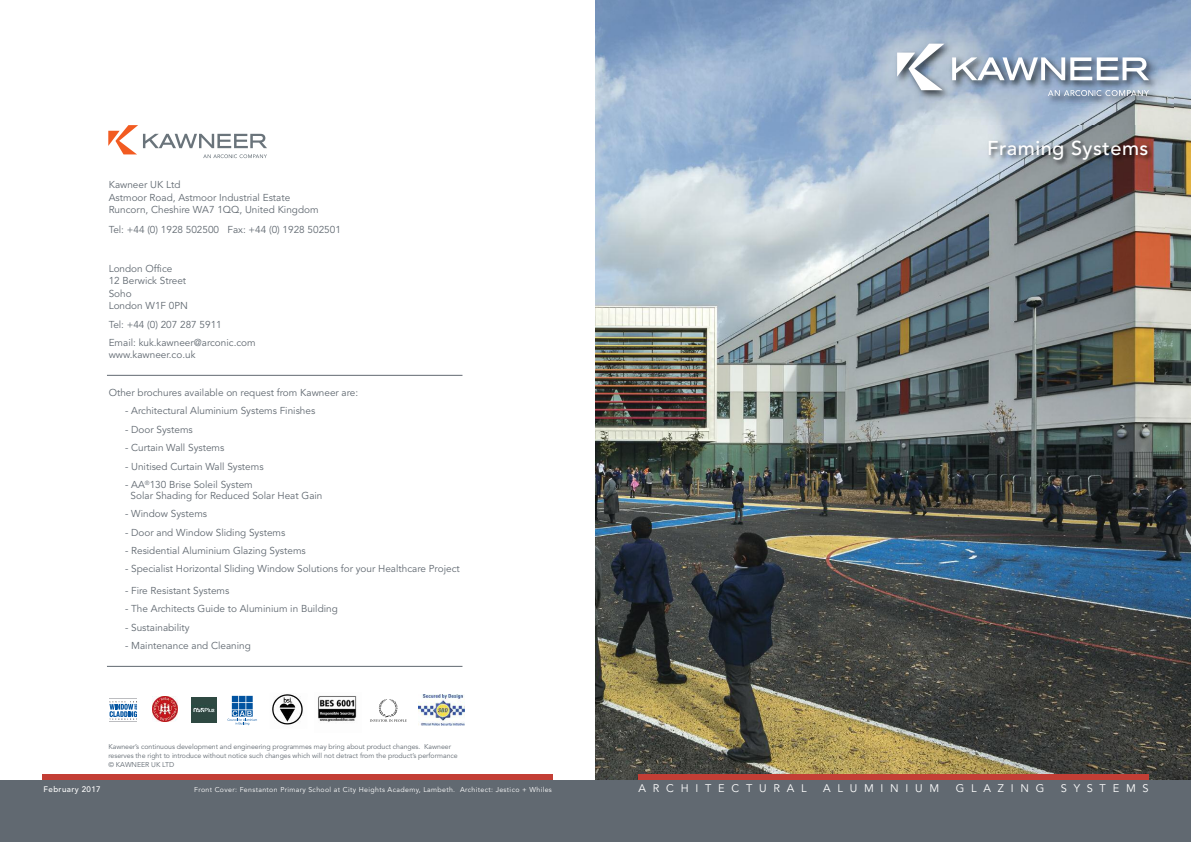
<style>
.page{position:relative;width:1191px;height:842px;background:#fff}
.page>*{position:absolute;margin:0;border:0;box-sizing:border-box;transform-origin:0 0}
.t1{font:500 20px "Avenir";letter-spacing:.025em;color:#fff}
.t2{font:11px "Avenir";letter-spacing:.615em;color:#fff}
.t3{font:10px/12.5px "Avenir";color:#616971}
.t4{font:500 8px "Avenir";letter-spacing:.05em;color:#fff}
.t5{font:7px/8.8px "Avenir";letter-spacing:-.005em;color:#616971}
.t6{font:7px "Avenir";letter-spacing:.05em;color:#fff}
</style>
<div class="page">
<div style="left:43px;top:774px;width:510px;height:6px;background:#c33e35"></div>
<div style="left:0;top:780px;width:604px;height:62px;background:#616971"></div>
<img style="left:595px;top:0;width:596px;height:780px">
<img style="left:785px;top:134px;width:379px;height:96px">
<div style="left:638px;top:774px;width:510px;height:6px;background:#c33e35"></div>
<div style="left:587px;top:780px;width:604px;height:62px;background:#616971"></div>
<img style="left:873px;top:26px;width:300px;height:98px">
<svg style="left:897px;top:44px;width:47px;height:46px"></svg>
<svg style="left:952px;top:57px;width:197px;height:23px"></svg>
<svg style="left:1047px;top:90px;width:102px;height:6px"></svg>
<svg style="left:108px;top:125px;width:159px;height:33px"></svg>
<svg style="left:370px;top:699px;width:37px;height:23px"></svg>
<svg style="left:109px;top:698px;width:28px;height:24px"></svg>
<svg style="left:227px;top:696px;width:30px;height:29px"></svg>
<img style="left:153px;top:697px;width:24px;height:25px">
<img style="left:191px;top:697px;width:25px;height:25px">
<img style="left:418px;top:694px;width:46px;height:31px">
<hr style="left:107px;top:375px;width:355px;height:1px;background:#616971">
<hr style="left:107px;top:666px;width:355px;height:1px;background:#616971">
<img style="left:272px;top:694px;width:31px;height:31px">
<img style="left:318px;top:696px;width:39px;height:26px">
<p class="t3" style="left:109px;top:179px;width:211px">Kawneer UK Ltd<br>Astmoor Road, Astmoor Industrial Estate<br>Runcorn, Cheshire WA7 1QQ, United Kingdom</p>
<p class="t3" style="left:109px;top:224px;width:234px">Tel: +44 (0) 1928 502500 Fax: +44 (0) 1928 502501</p>
<p class="t3" style="left:109px;top:263px;width:81px">London Office<br>12 Berwick Street<br>Soho<br>London W1F 0PN</p>
<p class="t3" style="left:109px;top:316px;width:148px;line-height:18.2px">Tel: +44 (0) 207 287 5911<br>Email: kuk.kawneer@arconic.com</p>
<p class="t3" style="left:109px;top:349px;width:88px">www.kawneer.co.uk</p>
<p class="t3" style="left:109px;top:387px;width:251px">Other brochures available on request from Kawneer are:</p>
<p class="t3" style="left:125px;top:406px;width:192px">- Architectural Aluminium Systems Finishes</p>
<p class="t3" style="left:125px;top:424px;width:69px">- Door Systems</p>
<p class="t3" style="left:125px;top:442px;width:101px">- Curtain Wall Systems</p>
<p class="t3" style="left:125px;top:461px;width:140px">- Unitised Curtain Wall Systems</p>
<p class="t3" style="left:131px;top:480px;width:193px;line-height:11px;text-indent:-6px">- AA<sup>®</sup>130 Brise Soleil System<br>Solar Shading for Reduced Solar Heat Gain</p>
<p class="t3" style="left:125px;top:508px;width:83px">- Window Systems</p>
<p class="t3" style="left:125px;top:527px;width:162px">- Door and Window Sliding Systems</p>
<p class="t3" style="left:125px;top:545px;width:182px">- Residential Aluminium Glazing Systems</p>
<p class="t3" style="left:125px;top:564px;width:336px">- Specialist Horizontal Sliding Window Solutions for your Healthcare Project</p>
<p class="t3" style="left:125px;top:585px;width:106px">- Fire Resistant Systems</p>
<p class="t3" style="left:125px;top:603px;width:214px">- The Architects Guide to Aluminium in Building</p>
<p class="t3" style="left:125px;top:622px;width:66px">- Sustainability</p>
<p class="t3" style="left:125px;top:640px;width:127px">- Maintenance and Cleaning</p>
<p class="t5" style="left:108px;top:743px;width:351px">Kawneer’s continuous development and engineering programmes may bring about product changes. Kawneer reserves the right to introduce without notice such changes which will not detract from the product’s performance © KAWNEER UK LTD</p>
<p class="t4" style="left:44px;top:786px;width:59px">February 2017</p>
<p class="t6" style="left:194px;top:787px;width:359px">Front Cover: Fenstanton Primary School at City Heights Academy, Lambeth. Architect: Jestico + Whiles</p>
<h1 class="t1" style="left:987px;top:140px;width:163px">Framing Systems</h1>
<p class="t2" style="left:638px;top:784px;width:169px">ARCHITECTURAL</p>
<p class="t2" style="left:823px;top:784px;width:118px">ALUMINIUM</p>
<p class="t2" style="left:956px;top:784px;width:90px">GLAZING</p>
<p class="t2" style="left:1060px;top:784px;width:89px">SYSTEMS</p>
</div>
